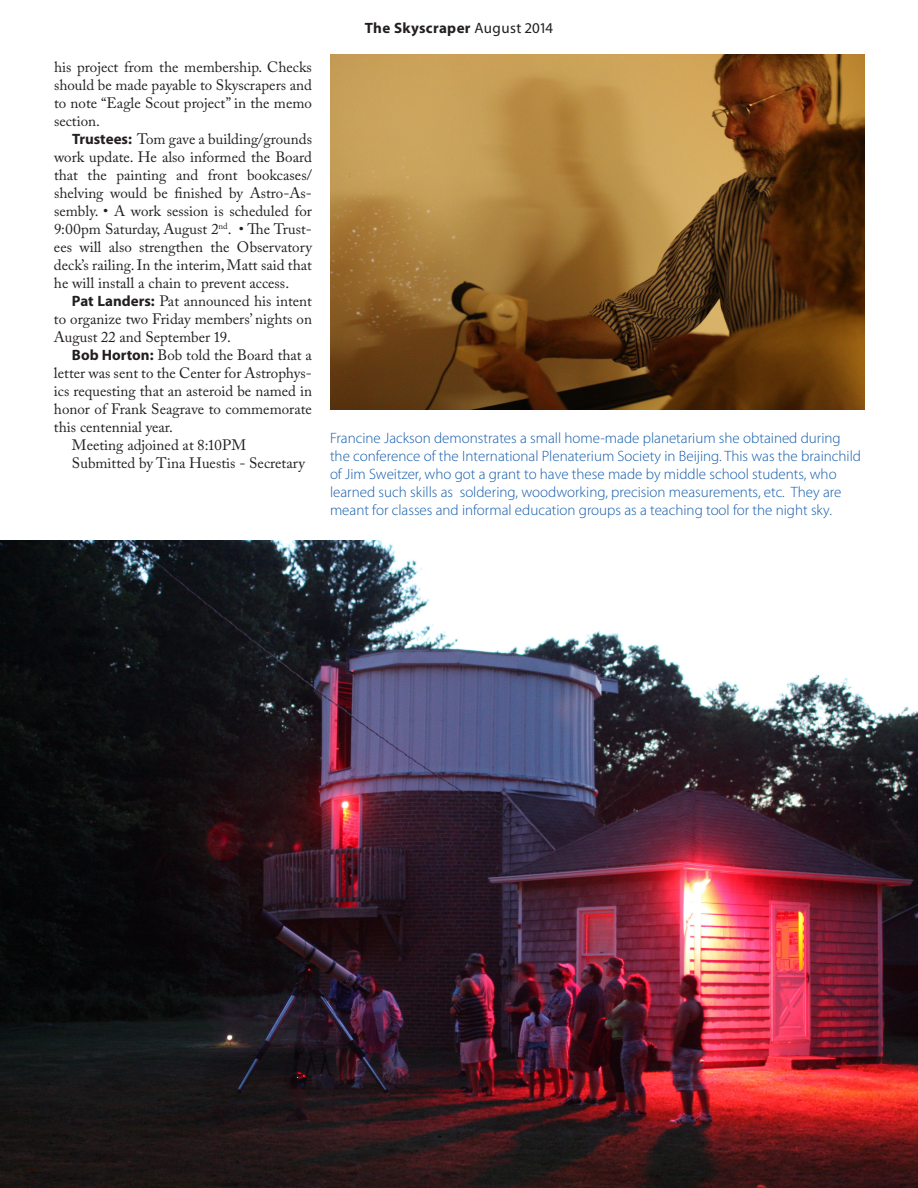
<style>
.page{position:relative;width:918px;height:1188px;background:#fff}
.page>*{position:absolute;margin:0;border:0;box-sizing:border-box;transform-origin:0 0}
.t1{font:15px/18px "Adobe Caslon Pro";color:#231f20;text-align:justify}
.t2{font:300 15px/18px "Myriad Pro";color:#135cab}
.t3{font:700 15px "Myriad Pro";letter-spacing:.025em;color:#231f20}
.s1{font-family:"Myriad Pro";font-weight:700}
.s2{font-weight:400}
</style>
<div class="page">
<img style="left:330px;top:54px;width:534px;height:356px">
<img style="left:0;top:540px;width:918px;height:648px">
<p class="t1" style="left:54px;top:58px;width:260px">his project from the membership. Checks should be made payable to Skyscrapers and to note “Eagle Scout project” in the memo section.</p>
<p class="t1" style="left:54px;top:130px;width:260px;text-indent:18px"><span class="s1">Trustees:</span> Tom gave a building/grounds work update. He also informed the Board that the painting and front bookcases/ shelving would be finished by Astro-As&shy;sembly. • A work session is scheduled for 9:00pm Saturday, August 2<sup>nd</sup>. • The Trust&shy;ees will also strengthen the Observatory deck’s railing. In the interim, Matt said that he will install a chain to prevent access.</p>
<p class="t1" style="left:54px;top:292px;width:260px;text-indent:18px"><span class="s1">Pat Landers:</span> Pat announced his intent to organize two Friday members’ nights on August 22 and September 19.</p>
<p class="t1" style="left:72px;top:346px;width:242px"><span class="s1">Bob Horton:</span> Bob told the Board that a</p>
<p class="t1" style="left:54px;top:364px;width:260px">letter was sent to the Center for Astrophys-</p>
<p class="t1" style="left:54px;top:382px;width:260px">ics requesting that an asteroid be named in</p>
<p class="t1" style="left:54px;top:400px;width:260px">honor of Frank Seagrave to commemorate</p>
<p class="t1" style="left:54px;top:418px;width:120px">this centennial year.</p>
<p class="t1" style="left:72px;top:436px;width:176px">Meeting adjoined at 8:10PM</p>
<p class="t1" style="left:72px;top:454px;width:234px">Submitted by Tina Huestis - Secretary</p>
<p class="t3" style="left:365px;top:18px;width:190px">The Skyscraper <span class="s2">August 2014</span></p>
<p class="t2" style="left:330px;top:429px;width:533px">Francine Jackson demonstrates a small home-made planetarium she obtained during the conference of the International Plenaterium Society in Beijing. This was the brainchild of Jim Sweitzer, who got a grant to have these made by middle school students, who learned such skills as soldering, woodworking, precision measurements, etc. They are meant for classes and informal education groups as a teaching tool for the night sky.</p>
</div>
